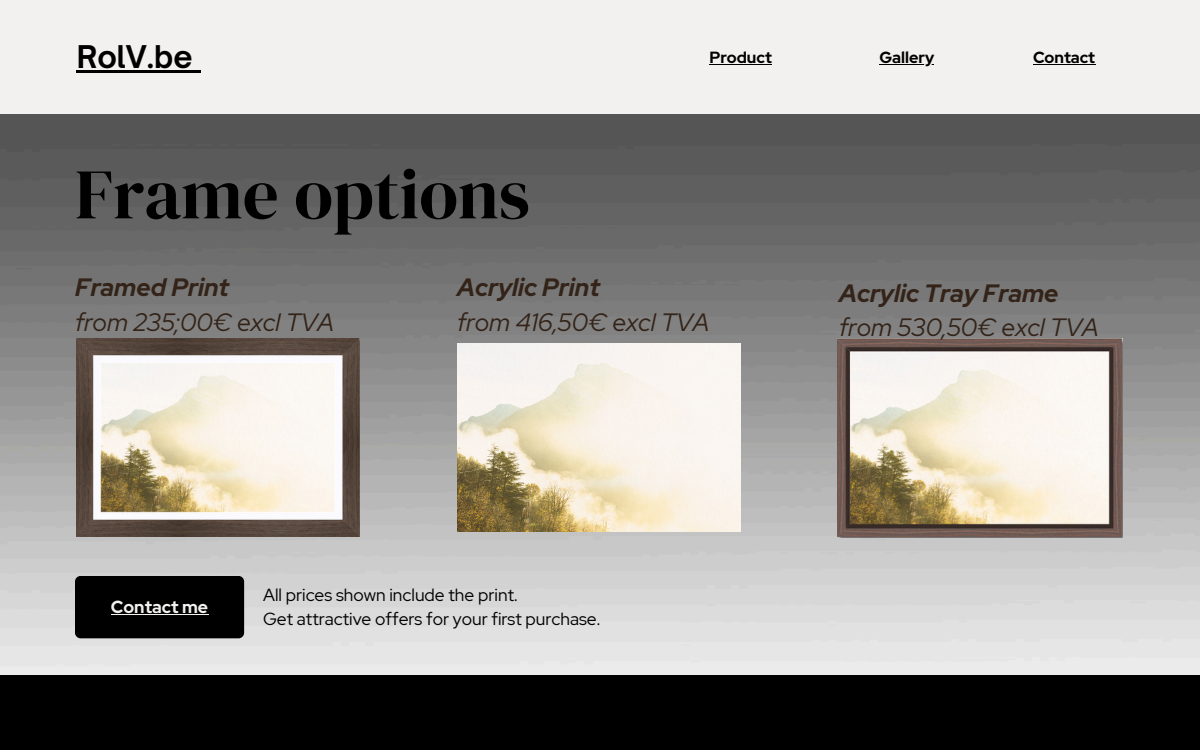
<style>
.page{position:relative;width:1200px;height:750px;background:#fff}
.page>*{position:absolute;margin:0;border:0;box-sizing:border-box;transform-origin:0 0}
.t1{font:70.88px "DM Serif Display";color:#000}
.t2{font:700 30px "Open Sauce One";color:#000}
.t3{font:italic 25px/34.8px "Red Hat Display";color:#332318}
.t4{font:17.5px "Red Hat Display";color:#000}
.t5{font:700 17.5px "Red Hat Display";color:#f2f1ef}
.t6{font:700 16.12px "Red Hat Display";color:#000}
.s1{font-weight:700}
</style>
<div class="page">
<img style="left:0;top:114px;width:1200px;height:561px">
<div style="left:0;top:0;width:1200px;height:114px;background:#f2f1ef"></div>
<div style="left:0;top:675px;width:1200px;height:75px;background:#000"></div>
<div style="left:75px;top:576px;width:169px;height:62px;background:#000;border-radius:6px"></div>
<hr style="left:709px;top:64px;width:63px;height:1px;background:#000">
<hr style="left:879px;top:64px;width:55px;height:1px;background:#000">
<img style="left:77px;top:339px;width:283px;height:198px">
<img style="left:457px;top:343px;width:283px;height:189px">
<img style="left:838px;top:339px;width:285px;height:199px">
<hr style="left:111px;top:614px;width:97px;height:1px;background:#f2f1ef">
<hr style="left:77px;top:70px;width:116px;height:3px;background:#000">
<svg style="left:193px;top:70px;width:8px;height:3px"></svg>
<hr style="left:1033px;top:64px;width:62px;height:1px;background:#000">
<h1 class="t2" style="left:77px;top:38px;width:118px">RolV.be</h1>
<h3 class="t1" style="left:75px;top:145px;width:456px">Frame options</h3>
<p class="t6" style="left:709px;top:47px;width:64px">Product</p>
<h2 class="t6" style="left:879px;top:47px;width:56px">Gallery</h2>
<p class="t6" style="left:1033px;top:47px;width:64px">Contact</p>
<p class="t3" style="left:75px;top:270px;width:261px"><span class="s1">Framed Print<br></span>from 235;00€ excl TVA</p>
<h3 class="t3" style="left:839px;top:275px;width:261px"><span class="s1">Acrylic Tray Frame </span>from 530,50€ excl TVA</h3>
<h3 class="t3" style="left:457px;top:270px;width:254px"><span class="s1">Acrylic Print<br></span>from 416,50€ excl TVA</h3>
<h4 class="t5" style="left:111px;top:595px;width:99px">Contact me</h4>
<h4 class="t4" style="left:263px;top:583px;width:256px">All prices shown include the print.</h4>
<h4 class="t4" style="left:263px;top:607px;width:339px">Get attractive offers for your first purchase.</h4>
</div>
